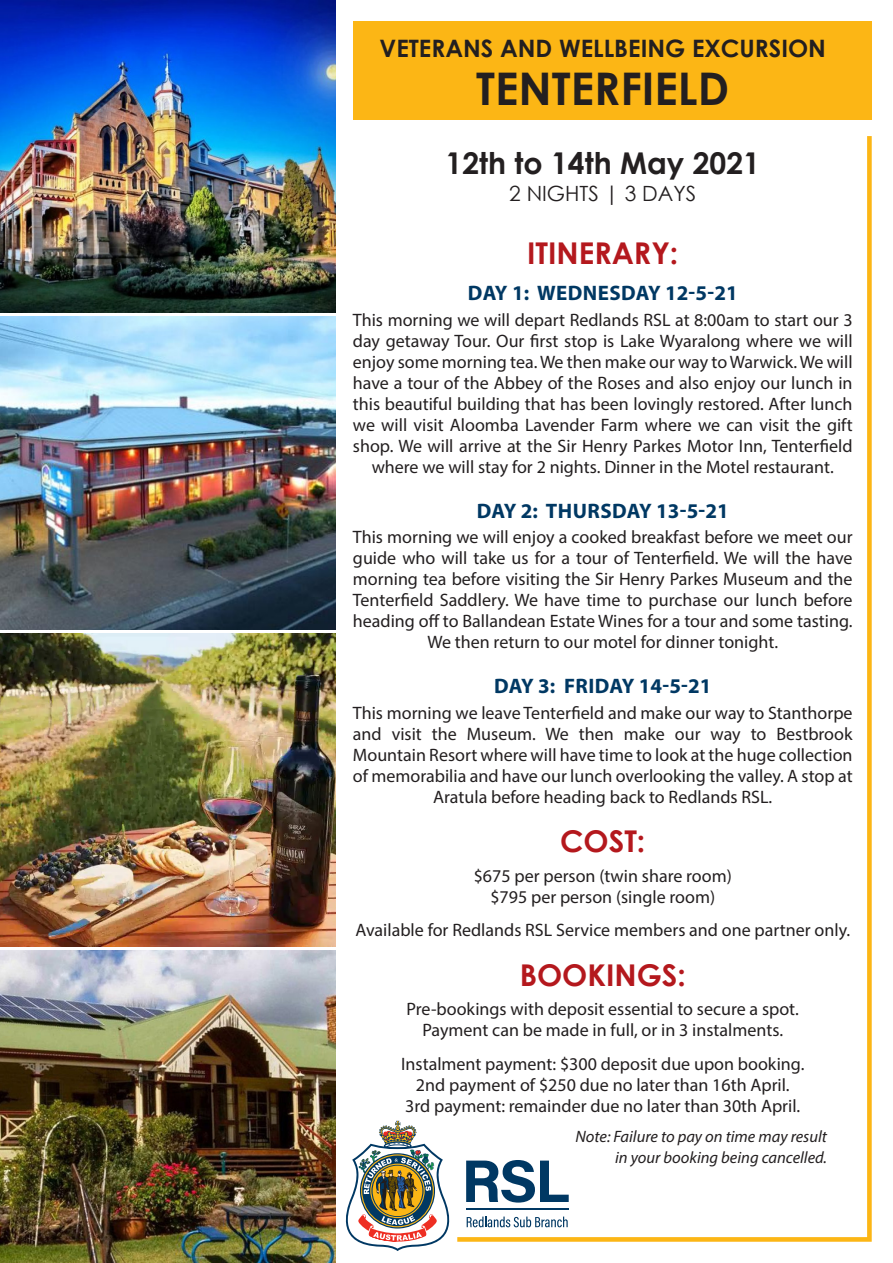
<style>
.page{position:relative;width:893px;height:1263px;background:#fff}
.page>*{position:absolute;margin:0;border:0;box-sizing:border-box;transform-origin:0 0}
.t1{font:700 45px "Century Gothic";color:#231f20}
.t2{font:700 30px "Century Gothic";color:#b4181d}
.t3{font:700 30px "Century Gothic";color:#231f20}
.t4{font:700 24px "Century Gothic";color:#231f20}
.t5{font:700 21px "Myriad Pro";letter-spacing:.005em;color:#003863}
.t6{font:21px "Century Gothic";color:#231f20}
.t7{font:18px/21px "Myriad Pro";color:#231f20;text-align:center}
.t8{font:italic 16.5px/21px "Myriad Pro";color:#231f20;text-align:right}
</style>
<div class="page">
<img style="left:0;top:0;width:336px;height:313px">
<img style="left:0;top:317px;width:336px;height:312px">
<img style="left:0;top:633px;width:336px;height:313px">
<img style="left:0;top:950px;width:336px;height:313px">
<div style="left:354px;top:21px;width:518px;height:98px;background:#fcb615"></div>
<svg style="left:458px;top:136px;width:414px;height:1106px"></svg>
<hr style="left:466px;top:1208px;width:103px;height:1px;background:#003863">
<svg style="left:466px;top:1160px;width:103px;height:42px"></svg>
<svg style="left:345px;top:1121px;width:113px;height:130px"></svg>
<svg style="left:467px;top:1216px;width:101px;height:11px"></svg>
<p class="t4" style="left:380px;top:30px;width:448px">VETERANS AND WELLBEING EXCURSION</p>
<p class="t1" style="left:476px;top:54px;width:254px">TENTERFIELD</p>
<p class="t3" style="left:446px;top:140px;width:316px">12th to 14th May 2021</p>
<p class="t6" style="left:509px;top:178px;width:189px">2 NIGHTS | 3 DAYS</p>
<p class="t2" style="left:527px;top:230px;width:153px">ITINERARY:</p>
<p class="t5" style="left:468px;top:280px;width:271px">DAY 1: WEDNESDAY 12-5-21</p>
<p class="t7" style="left:353px;top:309px;width:501px">This morning we will depart Redlands RSL at 8:00am to start our 3 day getaway Tour. Our first stop is Lake Wyaralong where we will enjoy some morning tea. We then make our way to Warwick. We will have a tour of the Abbey of the Roses and also enjoy our lunch in this beautiful building that has been lovingly restored. After lunch we will visit Aloomba Lavender Farm where we can visit the gift shop. We will arrive at the Sir Henry Parkes Motor Inn, Tenterfield where we will stay for 2 nights. Dinner in the Motel restaurant.</p>
<p class="t5" style="left:477px;top:497px;width:253px">DAY 2: THURSDAY 13-5-21</p>
<p class="t7" style="left:353px;top:526px;width:501px">This morning we will enjoy a cooked breakfast before we meet our guide who will take us for a tour of Tenterfield. We will the have morning tea before visiting the Sir Henry Parkes Museum and the Tenterfield Saddlery. We have time to purchase our lunch before heading off to Ballandean Estate Wines for a tour and some tasting.<br>We then return to our motel for dinner tonight.</p>
<p class="t5" style="left:494px;top:673px;width:219px">DAY 3: FRIDAY 14-5-21</p>
<p class="t7" style="left:353px;top:702px;width:501px">This morning we leave Tenterfield and make our way to Stanthorpe and visit the Museum. We then make our way to Bestbrook Mountain Resort where will have time to look at the huge collection of memorabilia and have our lunch overlooking the valley. A stop at Aratula before heading back to Redlands RSL.</p>
<p class="t2" style="left:560px;top:818px;width:87px">COST:</p>
<p class="t7" style="left:474px;top:865px;width:260px">$675 per person (twin share room) $795 per person (single room)</p>
<p class="t7" style="left:355px;top:920px;width:496px">Available for Redlands RSL Service members and one partner only.</p>
<p class="t2" style="left:520px;top:952px;width:168px">BOOKINGS:</p>
<p class="t7" style="left:407px;top:999px;width:394px">Pre-bookings with deposit essential to secure a spot.<br>Payment can be made in full, or in 3 instalments.</p>
<p class="t7" style="left:401px;top:1053px;width:405px">Instalment payment: $300 deposit due upon booking.<br>2nd payment of $250 due no later than 16th April.<br>3rd payment: remainder due no later than 30th April.</p>
<p class="t8" style="left:575px;top:1125px;width:253px">Note: Failure to pay on time may result in your booking being cancelled.</p>
</div>
